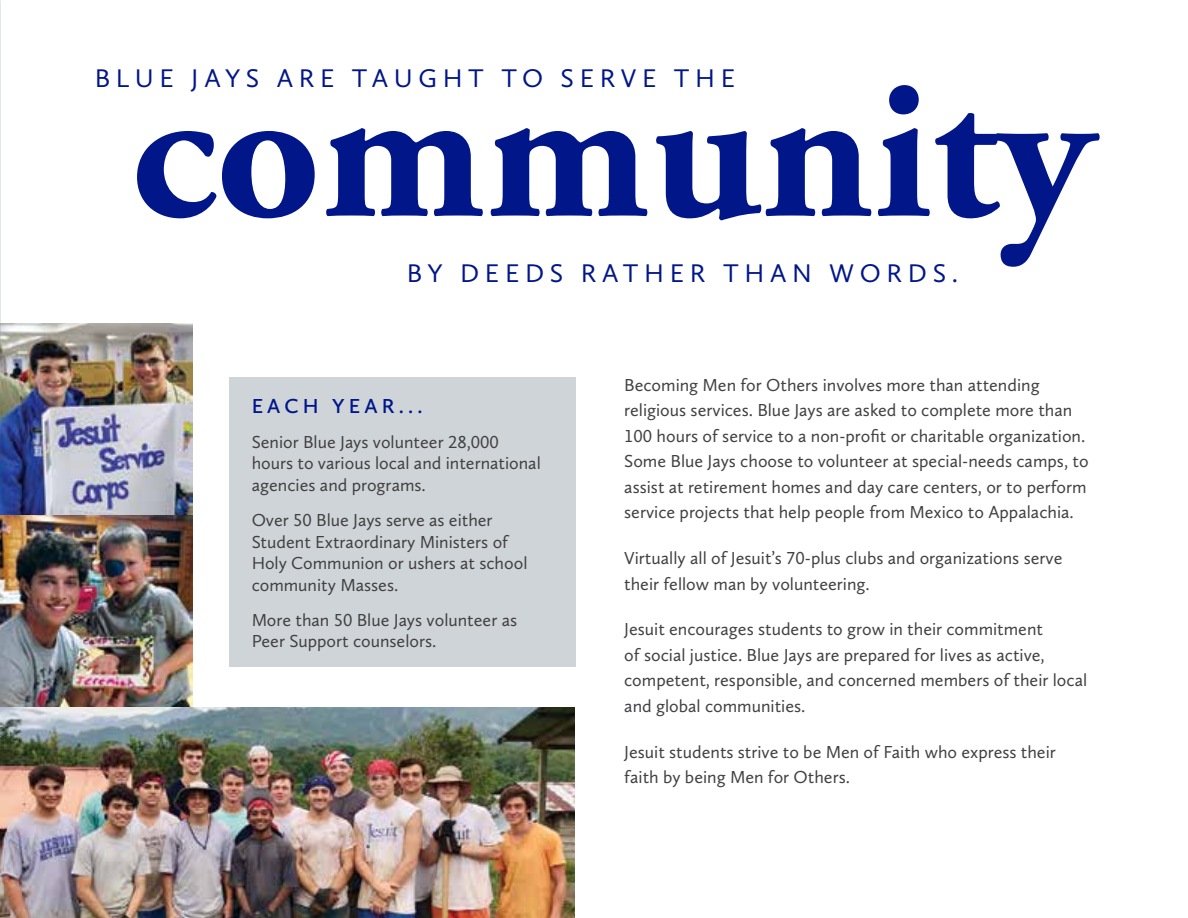
<style>
.page{position:relative;width:1188px;height:918px;background:#fff}
.page>*{position:absolute;margin:0;border:0;box-sizing:border-box;transform-origin:0 0}
.t1{font:700 204.15px "Adobe Garamond Pro";color:#001689}
.t2{font:26.4px "Calluna Sans";letter-spacing:.215em;color:#001689}
.t3{font:600 21px "Calluna Sans";letter-spacing:.2em;color:#001689}
.t4{font:18px/25.5px "Calluna Sans";color:#414042}
</style>
<div class="page">
<img style="left:0;top:323px;width:192px;height:193px">
<img style="left:0;top:516px;width:192px;height:192px">
<img style="left:0;top:708px;width:575px;height:210px">
<img style="left:0;top:0;width:1px;height:179px">
<img style="left:0;top:179px;width:1px;height:192px">
<div style="left:230px;top:377px;width:346px;height:290px;background:#cfd4d8"></div>
<h2 class="t2" style="left:95px;top:63px;width:642px">BLUE JAYS ARE TAUGHT TO SERVE THE</h2>
<h1 class="t1" style="left:131px;top:32px;width:964px">community</h1>
<h2 class="t2" style="left:407px;top:257px;width:553px">BY DEEDS RATHER THAN WORDS.</h2>
<p class="t3" style="left:252px;top:393px;width:172px">EACH YEAR...</p>
<p class="t4" style="left:252px;top:431px;width:291px;line-height:21.6px">Senior Blue Jays volunteer 28,000 hours to various local and international agencies and programs.</p>
<p class="t4" style="left:252px;top:509px;width:277px;line-height:21.6px">Over 50 Blue Jays serve as either<br>Student Extraordinary Ministers of<br>Holy Communion or ushers at school community Masses.</p>
<p class="t4" style="left:252px;top:609px;width:267px;line-height:21.6px">More than 50 Blue Jays volunteer as<br>Peer Support counselors.</p>
<p class="t4" style="left:624px;top:372px;width:466px">Becoming Men for Others involves more than attending religious services. Blue Jays are asked to complete more than 100 hours of service to a non-profit or charitable organization.<br>Some Blue Jays choose to volunteer at special-needs camps, to assist at retirement homes and day care centers, or to perform service projects that help people from Mexico to Appalachia.</p>
<p class="t4" style="left:624px;top:545px;width:440px">Virtually all of Jesuit’s 70-plus clubs and organizations serve their fellow man by volunteering.</p>
<p class="t4" style="left:624px;top:616px;width:465px">Jesuit encourages students to grow in their commitment<br>of social justice. Blue Jays are prepared for lives as active, competent, responsible, and concerned members of their local and global communities.</p>
<p class="t4" style="left:624px;top:739px;width:433px">Jesuit students strive to be Men of Faith who express their faith by being Men for Others.</p>
</div>
